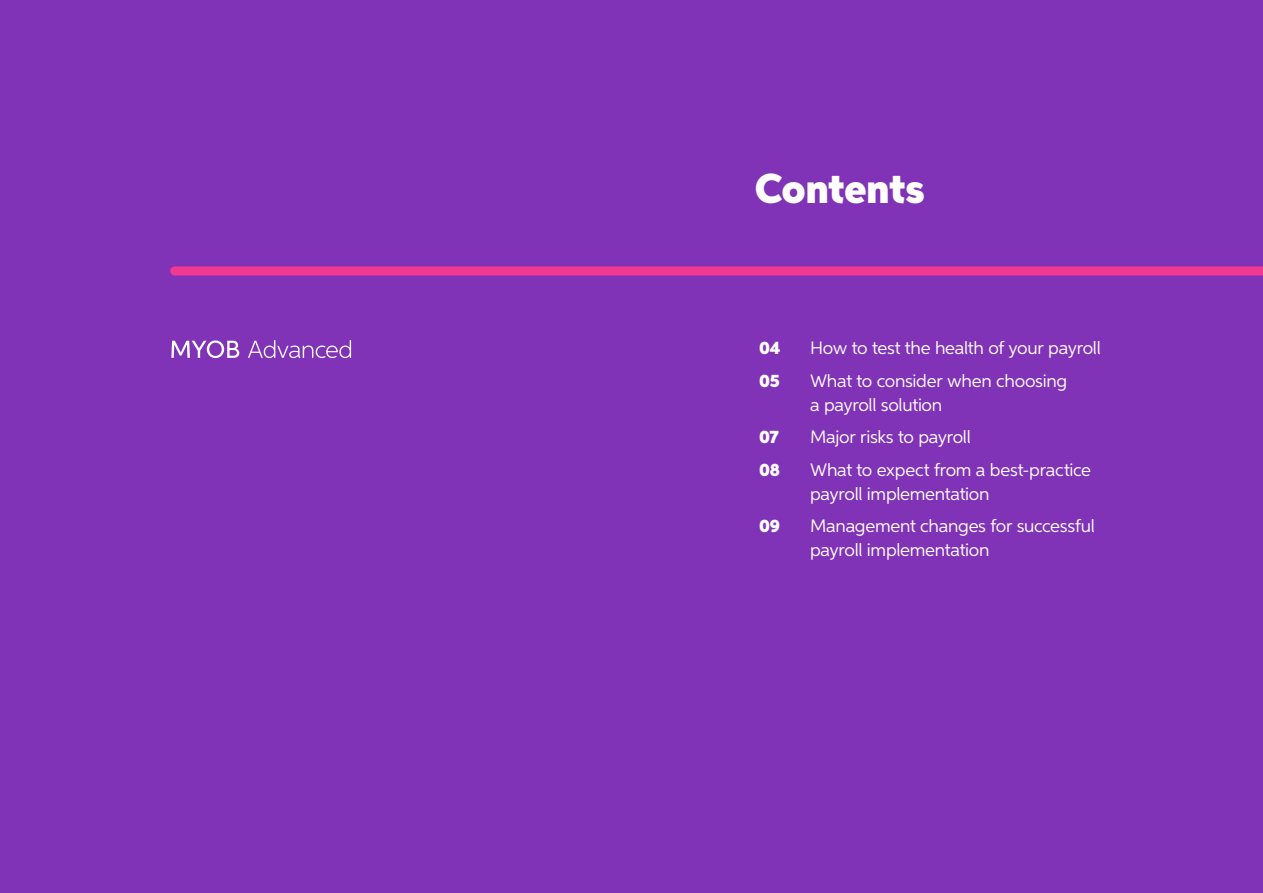
<style>
.page{position:relative;width:1263px;height:893px;background:#8133b7}
.page>*{position:absolute;margin:0;border:0;box-sizing:border-box;transform-origin:0 0}
.t1{font:900 42px "Neutro MYOB";letter-spacing:-.02em;color:#fff}
.t2{font:18px/24px "Neutro MYOB";letter-spacing:-.015em;color:#fff}
.t3{font:900 18px "Neutro MYOB";letter-spacing:-.015em;color:#fff}
</style>
<div class="page">
<div style="left:175px;top:266px;width:1088px;height:9px;background:#f13892"></div>
<svg style="left:248px;top:340px;width:103px;height:18px"></svg>
<svg style="left:171px;top:340px;width:68px;height:18px"></svg>
<h1 class="t1" style="left:755px;top:162px;width:172px">Contents</h1>
<p class="t3" style="left:759px;top:337px;width:23px">04</p>
<p class="t2" style="left:810px;top:336px;width:292px">How to test the health of your payroll</p>
<p class="t3" style="left:759px;top:369px;width:22px">05</p>
<p class="t2" style="left:810px;top:368px;width:259px">What to consider when choosing a payroll solution</p>
<p class="t3" style="left:759px;top:426px;width:21px">07</p>
<p class="t2" style="left:810px;top:425px;width:162px">Major risks to payroll</p>
<p class="t3" style="left:759px;top:458px;width:22px">08</p>
<p class="t2" style="left:810px;top:457px;width:282px">What to expect from a best-practice payroll implementation</p>
<p class="t3" style="left:759px;top:515px;width:22px">09</p>
<p class="t2" style="left:810px;top:514px;width:286px">Management changes for successful payroll implementation</p>
</div>
